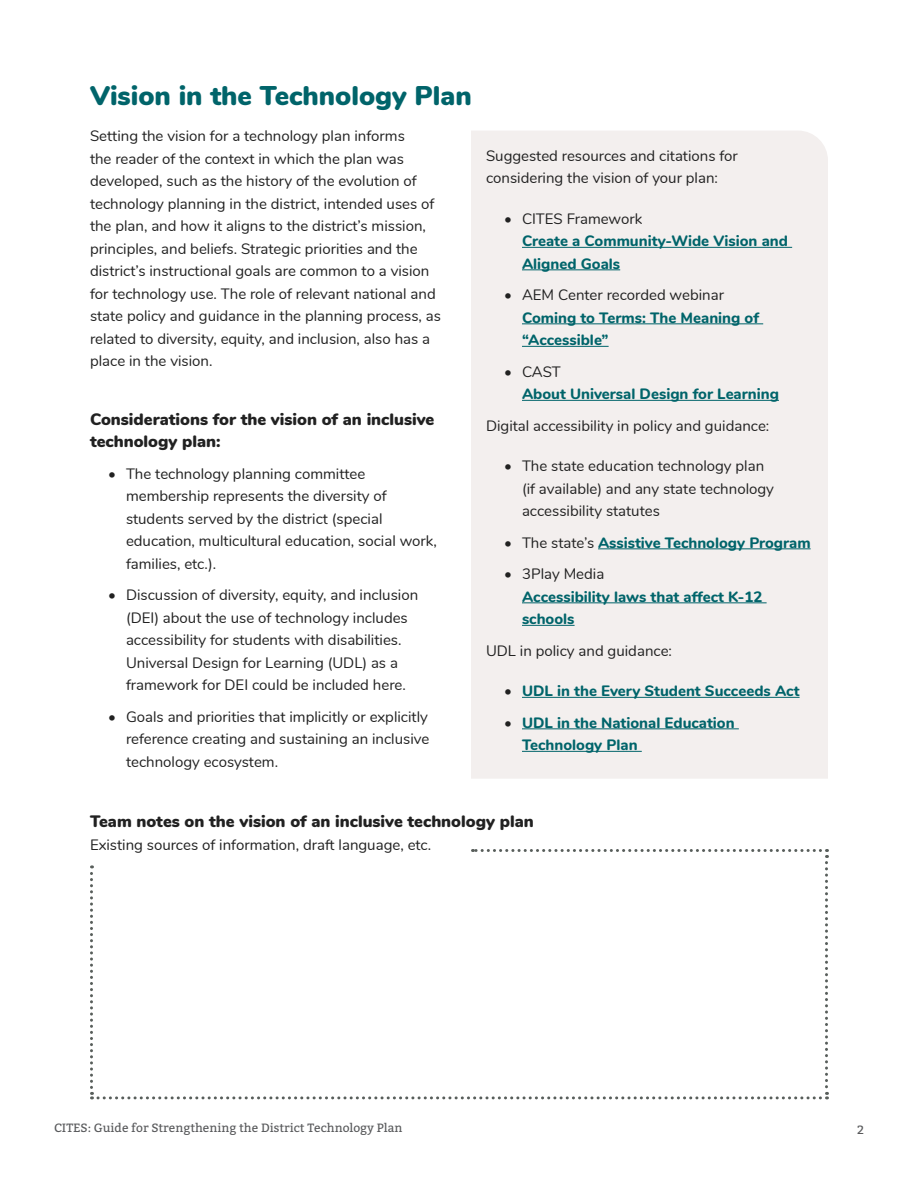
<style>
.page{position:relative;width:918px;height:1188px;background:#fff}
.page>*{position:absolute;margin:0;border:0;box-sizing:border-box;transform-origin:0 0}
.t1{font:900 27px "Nunito";color:#00646a}
.t2{font:900 16.5px/22.5px "Nunito";color:#212121}
.paragraph{font:15px/22.5px "Nunito";color:#212121}
.t3{font:800 15px/22.5px "Nunito";color:#00646a}
.t4{font:12px "Bitter";color:#58595b}
.s1{font-weight:400;color:#212121}
</style>
<div class="page">
<div style="left:471px;top:131px;width:357px;height:648px;background:#f3efee"></div>
<hr style="left:522px;top:247px;width:270px;height:1px;background:#00646a">
<hr style="left:522px;top:269px;width:98px;height:1px;background:#00646a">
<hr style="left:522px;top:323px;width:241px;height:1px;background:#00646a">
<hr style="left:522px;top:346px;width:87px;height:1px;background:#00646a">
<hr style="left:522px;top:400px;width:257px;height:1px;background:#00646a">
<hr style="left:598px;top:548px;width:213px;height:1px;background:#00646a">
<hr style="left:522px;top:602px;width:245px;height:1px;background:#00646a">
<hr style="left:522px;top:625px;width:53px;height:1px;background:#00646a">
<hr style="left:522px;top:697px;width:278px;height:1px;background:#00646a">
<hr style="left:522px;top:728px;width:217px;height:1px;background:#00646a">
<hr style="left:522px;top:751px;width:120px;height:1px;background:#00646a">
<svg style="left:90px;top:849px;width:738px;height:250px"></svg>
<h2 class="t1" style="left:90px;top:76px;width:383px">Vision in the Technology Plan</h2>
<p class="paragraph" style="left:90px;top:124px;width:352px">Setting the vision for a technology plan informs<br>the reader of the context in which the plan was developed, such as the history of the evolution of technology planning in the district, intended uses of the plan, and how it aligns to the district’s mission, principles, and beliefs. Strategic priorities and the district’s instructional goals are common to a vision for technology use. The role of relevant national and state policy and guidance in the planning process, as related to diversity, equity, and inclusion, also has a place in the vision.</p>
<h3 class="t2" style="left:90px;top:407px;width:346px">Considerations for the vision of an inclusive technology plan:</h3>
<p class="paragraph" style="left:126px;top:462px;width:312px;text-indent:-18px">• The technology planning committee membership represents the diversity of students served by the district (special education, multicultural education, social work, families, etc.).</p>
<p class="paragraph" style="left:108px;top:583px;width:312px;text-align:center">• Discussion of diversity, equity, and inclusion (DEI) about the use of technology includes accessibility for students with disabilities.<br>Universal Design for Learning (UDL) as a framework for DEI could be included here.</p>
<p class="paragraph" style="left:126px;top:705px;width:305px;text-align:justify;text-indent:-18px">• Goals and priorities that implicitly or explicitly reference creating and sustaining an inclusive technology ecosystem.</p>
<p class="paragraph" style="left:486px;top:143px;width:253px">Suggested resources and citations for considering the vision of your plan:</p>
<p class="t3" style="left:522px;top:206px;width:267px;text-indent:-18px"><span class="s1">• CITES Framework<br></span>Create a Community-Wide Vision and<br>Aligned Goals</p>
<p class="t3" style="left:522px;top:283px;width:239px;text-indent:-18px"><span class="s1">• AEM Center recorded webinar<br></span>Coming to Terms: The Meaning of “Accessible”</p>
<p class="t3" style="left:522px;top:359px;width:258px;text-indent:-18px"><span class="s1">• CAST<br></span>About Universal Design for Learning</p>
<p class="paragraph" style="left:486px;top:413px;width:285px">Digital accessibility in policy and guidance:</p>
<p class="paragraph" style="left:522px;top:454px;width:253px;text-indent:-18px">• The state education technology plan (if available) and any state technology accessibility statutes</p>
<p class="t3" style="left:504px;top:530px;width:308px"><span class="s1">• The state’s</span> Assistive Technology Program</p>
<p class="t3" style="left:522px;top:562px;width:242px;text-indent:-18px"><span class="s1">• 3Play Media<br></span>Accessibility laws that affect K-12 schools</p>
<p class="paragraph" style="left:486px;top:638px;width:188px">UDL in policy and guidance:</p>
<p class="t3" style="left:504px;top:679px;width:297px"><span class="s1">•</span> UDL in the Every Student Succeeds Act</p>
<p class="t3" style="left:522px;top:710px;width:214px;text-indent:-18px"><span class="s1">•</span> UDL in the National Education<br>Technology Plan</p>
<h3 class="t2" style="left:90px;top:809px;width:445px">Team notes on the vision of an inclusive technology plan</h3>
<h3 class="paragraph" style="left:90px;top:832px;width:343px">Existing sources of information, draft language, etc.</h3>
<p class="t4" style="left:54px;top:1120px;width:350px">CITES: Guide for Strengthening the District Technology Plan</p>
<p class="t4" style="left:857px;top:1122px;width:8px">2</p>
</div>
